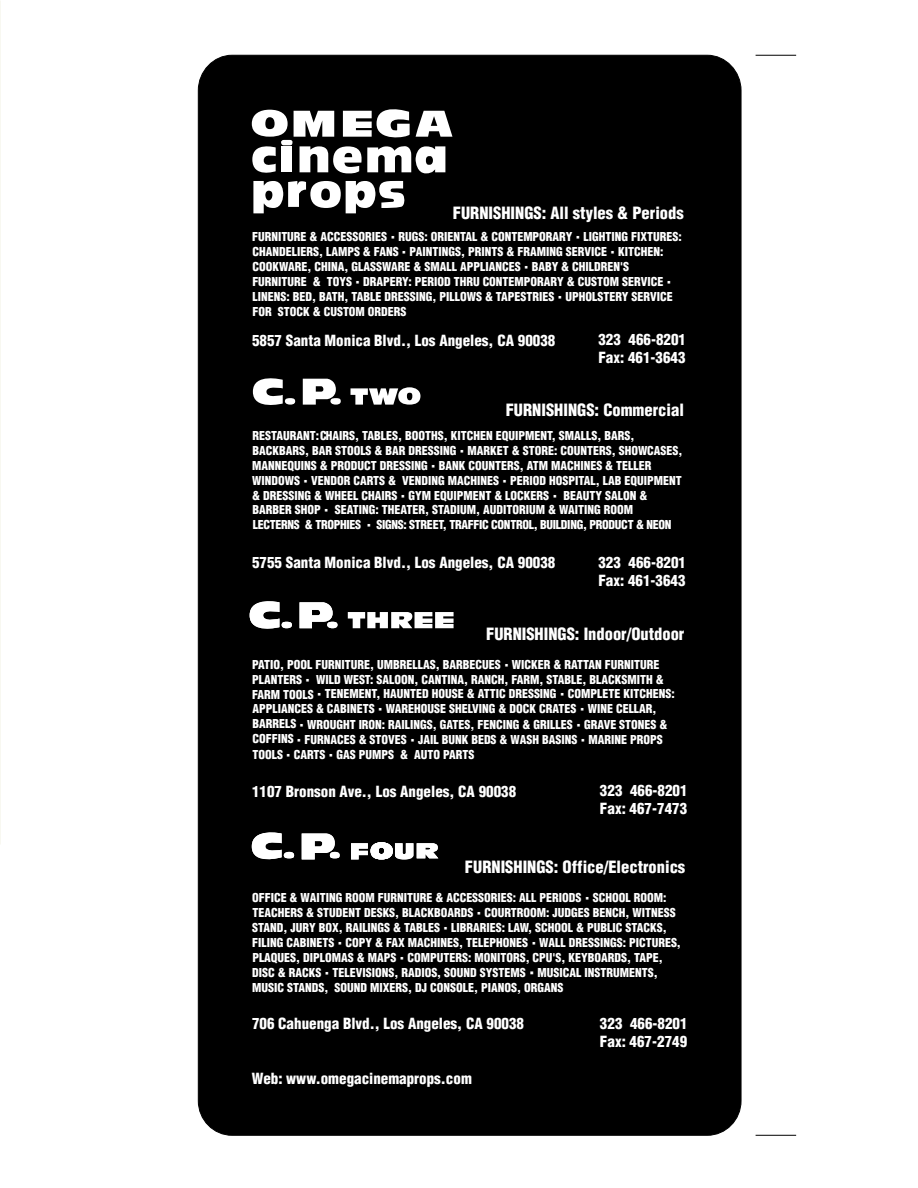
<style>
.page{position:relative;width:918px;height:1188px;background:#fff}
.page>*{position:absolute;margin:0;border:0;box-sizing:border-box;transform-origin:0 0}
.t1{font:900 condensed 16.5px "Helvetica";color:#fff}
.t2{font:900 condensed 15px/18px "Helvetica";color:#fff}
.t3{font:900 condensed 12px/15px "Helvetica";color:#fff}
.t4{font:900 condensed 12px "Helvetica";letter-spacing:-.025em;color:#fff}
</style>
<div class="page">
<div style="left:198px;top:55px;width:543px;height:1080px;background:#000;border:1px solid #000;border-radius:34px"></div>
<svg style="left:348px;top:612px;width:106px;height:16px"></svg>
<svg style="left:250px;top:601px;width:29px;height:28px"></svg>
<div style="left:282px;top:622px;width:10px;height:6px;background:#fff;border-radius:50%"></div>
<svg style="left:300px;top:602px;width:33px;height:26px"></svg>
<div style="left:327px;top:622px;width:10px;height:6px;background:#fff;border-radius:50%"></div>
<svg style="left:252px;top:832px;width:30px;height:28px"></svg>
<div style="left:284px;top:852px;width:10px;height:6px;background:#fff;border-radius:50%"></div>
<svg style="left:302px;top:834px;width:33px;height:25px"></svg>
<div style="left:330px;top:852px;width:10px;height:6px;background:#fff;border-radius:50%"></div>
<svg style="left:351px;top:842px;width:87px;height:17px"></svg>
<svg style="left:253px;top:378px;width:30px;height:27px"></svg>
<svg style="left:351px;top:387px;width:69px;height:18px"></svg>
<div style="left:285px;top:398px;width:10px;height:7px;background:#fff;border-radius:50%"></div>
<svg style="left:303px;top:379px;width:33px;height:26px"></svg>
<div style="left:330px;top:398px;width:11px;height:7px;background:#fff;border-radius:50%"></div>
<svg style="left:252px;top:109px;width:200px;height:104px"></svg>
<hr style="left:756px;top:55px;width:40px;height:1px;background:#000">
<hr style="left:756px;top:1135px;width:40px;height:1px;background:#000">
<h1 class="t1" style="left:453px;top:206px;width:232px">FURNISHINGS: All styles &amp; Periods</h1>
<p class="t3" style="left:252px;top:230px;width:431px">FURNITURE &amp; ACCESSORIES RUGS: ORIENTAL &amp; CONTEMPORARY LIGHTING FIXTURES:<br>CHANDELIERS, LAMPS &amp; FANS PAINTINGS, PRINTS &amp; FRAMING SERVICE KITCHEN:<br>COOKWARE, CHINA, GLASSWARE &amp; SMALL APPLIANCES BABY &amp; CHILDREN'S FURNITURE &amp; TOYS DRAPERY: PERIOD THRU CONTEMPORARY &amp; CUSTOM SERVICE LINENS: BED, BATH, TABLE DRESSING, PILLOWS &amp; TAPESTRIES UPHOLSTERY SERVICE FOR STOCK &amp; CUSTOM ORDERS</p>
<p class="t2" style="left:252px;top:333px;width:305px">5857 Santa Monica Blvd., Los Angeles, CA 90038</p>
<p class="t2" style="left:598px;top:332px;width:89px">323 466-8201<br>Fax: 461-3643</p>
<h1 class="t1" style="left:506px;top:403px;width:180px">FURNISHINGS: Commercial</h1>
<p class="t3" style="left:252px;top:429px;width:432px">RESTAURANT: CHAIRS, TABLES, BOOTHS, KITCHEN EQUIPMENT, SMALLS, BARS, BACKBARS, BAR STOOLS &amp; BAR DRESSING MARKET &amp; STORE: COUNTERS, SHOWCASES, MANNEQUINS &amp; PRODUCT DRESSING BANK COUNTERS, ATM MACHINES &amp; TELLER WINDOWS VENDOR CARTS &amp; VENDING MACHINES PERIOD HOSPITAL, LAB EQUIPMENT &amp; DRESSING &amp; WHEEL CHAIRS GYM EQUIPMENT &amp; LOCKERS BEAUTY SALON &amp;</p>
<p class="t3" style="left:252px;top:507px;width:382px">BARBER SHOP SEATING: THEATER, STADIUM, AUDITORIUM &amp; WAITING ROOM</p>
<p class="t3" style="left:253px;top:503px;width:382px">BARBER SHOP SEATING: THEATER, STADIUM, AUDITORIUM &amp; WAITING ROOM<br>LECTERNS &amp; TROPHIES</p>
<p class="t4" style="left:376px;top:520px;width:297px">SIGNS: STREET, TRAFFIC CONTROL, BUILDING, PRODUCT &amp; NEON</p>
<p class="t2" style="left:252px;top:555px;width:305px">5755 Santa Monica Blvd., Los Angeles, CA 90038</p>
<p class="t2" style="left:598px;top:555px;width:89px">323 466-8201<br>Fax: 461-3643</p>
<h1 class="t1" style="left:486px;top:628px;width:200px">FURNISHINGS: Indoor/Outdoor</h1>
<p class="t3" style="left:252px;top:658px;width:409px">PATIO, POOL FURNITURE, UMBRELLAS, BARBECUES WICKER &amp; RATTAN FURNITURE</p>
<p class="t3" style="left:252px;top:673px;width:413px">PLANTERS WILD WEST: SALOON, CANTINA, RANCH, FARM, STABLE, BLACKSMITH &amp;</p>
<p class="t3" style="left:258px;top:688px;width:419px">ARM TOOLS TENEMENT, HAUNTED HOUSE &amp; ATTIC DRESSING COMPLETE KITCHENS:</p>
<p class="t3" style="left:252px;top:703px;width:406px">APPLIANCES &amp; CABINETS WAREHOUSE SHELVING &amp; DOCK CRATES WINE CELLAR,</p>
<p class="t3" style="left:252px;top:718px;width:417px">BARRELS WROUGHT IRON: RAILINGS, GATES, FENCING &amp; GRILLES GRAVE STONES &amp;</p>
<p class="t3" style="left:252px;top:733px;width:412px">COFFINS FURNACES &amp; STOVES JAIL BUNK BEDS &amp; WASH BASINS MARINE PROPS</p>
<p class="t3" style="left:252px;top:748px;width:233px">TOOLS CARTS GAS PUMPS &amp; AUTO PARTS ·</p>
<p class="t2" style="left:252px;top:784px;width:266px">1107 Bronson Ave., Los Angeles, CA 90038</p>
<p class="t2" style="left:600px;top:783px;width:89px">323 466-8201<br>Fax: 467-7473</p>
<h1 class="t1" style="left:465px;top:860px;width:222px">FURNISHINGS: Office/Electronics</h1>
<p class="t3" style="left:252px;top:891px;width:430px">OFFICE &amp; WAITING ROOM FURNITURE &amp; ACCESSORIES: ALL PERIODS SCHOOL ROOM:<br>TEACHERS &amp; STUDENT DESKS, BLACKBOARDS COURTROOM: JUDGES BENCH, WITNESS STAND, JURY BOX, RAILINGS &amp; TABLES LIBRARIES: LAW, SCHOOL &amp; PUBLIC STACKS, FILING CABINETS COPY &amp; FAX MACHINES, TELEPHONES WALL DRESSINGS: PICTURES, PLAQUES, DIPLOMAS &amp; MAPS COMPUTERS: MONITORS, CPU'S, KEYBOARDS, TAPE, DISC &amp; RACKS TELEVISIONS, RADIOS, SOUND SYSTEMS MUSICAL INSTRUMENTS, MUSIC STANDS, SOUND MIXERS, DJ CONSOLE, PIANOS, ORGANS</p>
<p class="t2" style="left:252px;top:1015px;width:274px">706 Cahuenga Blvd., Los Angeles, CA 90038</p>
<p class="t2" style="left:600px;top:1016px;width:89px">323 466-8201<br>Fax: 467-2749</p>
<p class="t2" style="left:252px;top:1071px;width:221px">Web: www.omegacinemaprops.com</p>
</div>
